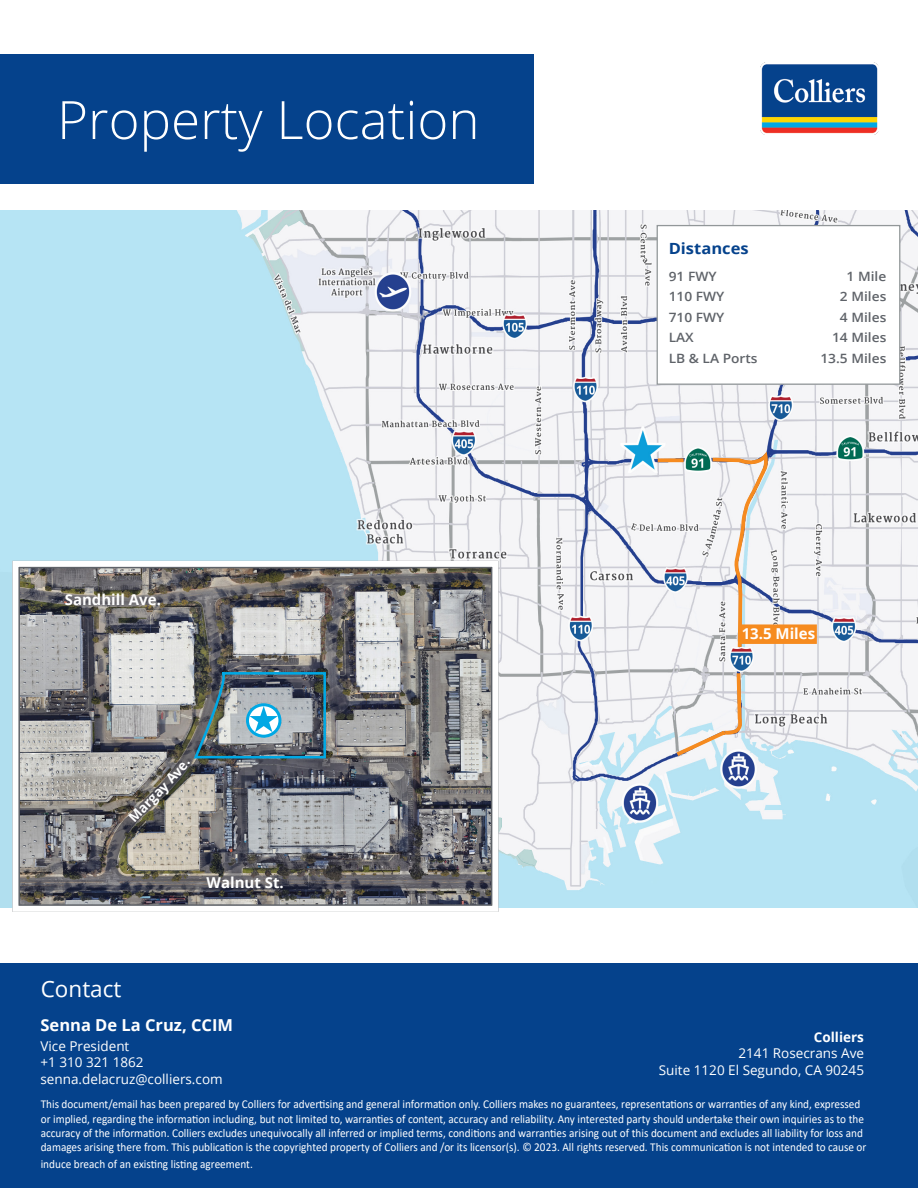
<style>
.page{position:relative;width:918px;height:1188px;background:#fff}
.page>*{position:absolute;margin:0;border:0;box-sizing:border-box;transform-origin:0 0}
.Header_2{font:300 52.95px "Open Sans";color:#fff}
.t1{font:22.5px "Open Sans";color:#fff}
.t2{font:700 16.5px "Open Sans";color:#fff}
.Header_1{font:700 15.45px "Open Sans";color:#05428c;scale:1.07 1}
.Callout{font:700 15px "Open Sans";color:#fff}
.Header_1-2{font:700 15px "Open Sans";color:#fff}
.t3{font:13.5px "Open Sans";color:#fff}
.t4{font:700 13.5px "Open Sans";color:#fff}
.Header_1-3{font:600 12.9px "Open Sans";color:#5f6369;scale:1.07 1}
.t5{font:12px/14.4px "Calibri";color:#fff;scale:.94 1}
</style>
<div class="page">
<div style="left:0;top:54px;width:534px;height:130px;background:#05428c"></div>
<img style="left:0;top:210px;width:918px;height:697px">
<img style="left:21px;top:570px;width:468px;height:333px">
<svg style="left:658px;top:458px;width:26px;height:4px"></svg>
<svg style="left:709px;top:456px;width:60px;height:195px"></svg>
<svg style="left:672px;top:669px;width:71px;height:239px"></svg>
<div style="left:740px;top:624px;width:77px;height:20px;background:#f68b1f;border:2px solid #f68b1f"></div>
<img style="left:761px;top:63px;width:118px;height:71px">
<div style="left:657px;top:225px;width:243px;height:160px;background:#fff;border:1px solid #929799"></div>
<div style="left:0;top:963px;width:918px;height:225px;background:#05428c"></div>
<div style="left:12px;top:561px;width:486px;height:351px;border:6px solid #fff"></div>
<img style="left:154px;top:671px;width:173px;height:127px">
<p class="Header_2" style="left:57px;top:84px;width:424px">Property Location</p>
<p class="Callout" style="left:65px;top:589px;width:98px">Sandhill Ave.</p>
<p class="t4" style="left:124px;top:813px;width:36px;rotate:-46deg">Marg</p>
<p class="t1" style="left:41px;top:973px;width:82px">Contact</p>
<p class="Callout" style="left:207px;top:872px;width:79px">Walnut St.</p>
<p class="Header_1" style="left:669px;top:237px;width:76px">Distances</p>
<p class="Header_1-3" style="left:669px;top:267px;width:46px">91 FWY</p>
<p class="Header_1-3" style="left:669px;top:288px;width:54px">110 FWY</p>
<p class="Header_1-3" style="left:669px;top:308px;width:54px">710 FWY</p>
<p class="Header_1-3" style="left:669px;top:329px;width:25px">LAX</p>
<p class="Header_1-3" style="left:669px;top:349px;width:85px">LB &amp; LA Ports</p>
<p class="Header_1-3" style="left:847px;top:267px;width:39px">1 Mile</p>
<p class="Header_1-3" style="left:840px;top:288px;width:45px">2 Miles</p>
<p class="Header_1-3" style="left:840px;top:308px;width:45px">4 Miles</p>
<p class="Header_1-3" style="left:832px;top:329px;width:52px">14 Miles</p>
<p class="Header_1-3" style="left:820px;top:349px;width:63px">13.5 Miles</p>
<p class="Header_1-2" style="left:742px;top:623px;width:75px">13.5 Miles</p>
<p class="t2" style="left:40px;top:1013px;width:194px">Senna De La Cruz, CCIM</p>
<p class="t3" style="left:40px;top:1036px;width:90px">Vice President</p>
<p class="t3" style="left:40px;top:1053px;width:105px">+1 310 321 1862</p>
<p class="t3" style="left:40px;top:1069px;width:184px">senna.delacruz@colliers.com</p>
<p class="t4" style="left:814px;top:1027px;width:52px">Colliers</p>
<p class="t3" style="left:739px;top:1044px;width:127px">2141 Rosecrans Ave</p>
<p class="t3" style="left:659px;top:1061px;width:207px">Suite 1120 El Segundo, CA 90245</p>
<p class="t5" style="left:41px;top:1097px;width:880px">This document/email has been prepared by Colliers for advertising and general information only. Colliers makes no guarantees, representations or warranties of any kind, expressed or implied, regarding the information including, but not limited to, warranties of content, accuracy and reliability. Any interested party should undertake their own inquiries as to the accuracy of the information. Colliers excludes unequivocally all inferred or implied terms, conditions and warranties arising out of this document and excludes all liability for loss and damages arising there from. This publication is the copyrighted property of Colliers and /or its licensor(s). © 2023. All rights reserved. This communication is not intended to cause or</p>
<p class="t5" style="left:41px;top:1156px;width:227px">induce breach of an existing listing agreement.</p>
</div>
